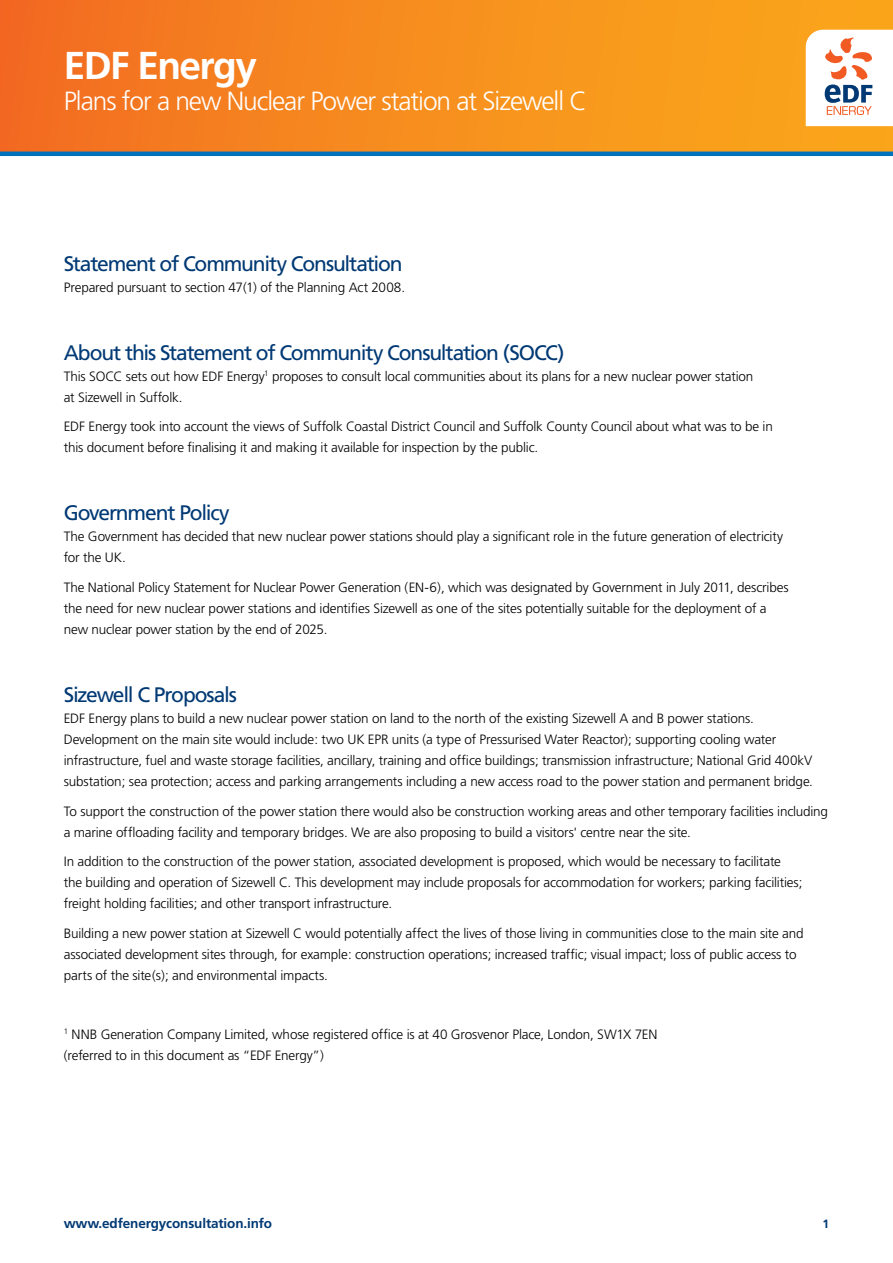
<style>
.page{position:relative;width:893px;height:1263px;background:#fff}
.page>*{position:absolute;margin:0;border:0;box-sizing:border-box;transform-origin:0 0}
.t1{font:700 38.85px "Frutiger";letter-spacing:-.04em;color:#fff}
.t2{font:300 26.25px "Frutiger";letter-spacing:-.04em;color:#fff}
.t3{font:21px "Frutiger";letter-spacing:-.055em;color:#003974}
.t4{font:300 13.5px/21px "Frutiger";letter-spacing:-.01em;color:#000}
.t5{font:700 13.5px "Frutiger";letter-spacing:-.01em;color:#003974}
.t6{font:700 12px "Frutiger";color:#003974}
</style>
<div class="page">
<div style="left:0;top:0;width:893px;height:154px;background:linear-gradient(to right,#f36e22,#fbac1a)"></div>
<svg style="left:806px;top:30px;width:87px;height:96px"></svg>
<hr style="left:0;top:152px;width:893px;height:4px;background:#0072bc">
<h1 class="t1" style="left:64px;top:42px;width:195px">EDF Energy</h1>
<h2 class="t2" style="left:64px;top:87px;width:525px">Plans for a new Nuclear Power station at Sizewell C</h2>
<h3 class="t3" style="left:64px;top:251px;width:340px">Statement of Community Consultation</h3>
<p class="t4" style="left:64px;top:277px;width:343px">Prepared pursuant to section 47(1) of the Planning Act 2008.</p>
<h3 class="t3" style="left:64px;top:340px;width:502px">About this Statement of Community Consultation (SOCC)</h3>
<p class="t4" style="left:64px;top:366px;width:691px">This SOCC sets out how EDF Energy<sup>1</sup> proposes to consult local communities about its plans for a new nuclear power station at Sizewell in Suffolk.</p>
<p class="t4" style="left:64px;top:416px;width:711px">EDF Energy took into account the views of Suffolk Coastal District Council and Suffolk County Council about what was to be in this document before finalising it and making it available for inspection by the public.</p>
<h3 class="t3" style="left:64px;top:501px;width:167px">Government Policy</h3>
<p class="t4" style="left:64px;top:526px;width:721px">The Government has decided that new nuclear power stations should play a significant role in the future generation of electricity for the UK.</p>
<p class="t4" style="left:64px;top:577px;width:726px">The National Policy Statement for Nuclear Power Generation (EN-6), which was designated by Government in July 2011, describes the need for new nuclear power stations and identifies Sizewell as one of the sites potentially suitable for the deployment of a new nuclear power station by the end of 2025.</p>
<h3 class="t3" style="left:64px;top:682px;width:175px">Sizewell C Proposals</h3>
<p class="t4" style="left:64px;top:708px;width:751px">EDF Energy plans to build a new nuclear power station on land to the north of the existing Sizewell A and B power stations.<br>Development on the main site would include: two UK EPR units (a type of Pressurised Water Reactor); supporting cooling water infrastructure, fuel and waste storage facilities, ancillary, training and office buildings; transmission infrastructure; National Grid 400kV substation; sea protection; access and parking arrangements including a new access road to the power station and permanent bridge.</p>
<p class="t4" style="left:64px;top:800px;width:766px">To support the construction of the power station there would also be construction working areas and other temporary facilities including a marine offloading facility and temporary bridges. We are also proposing to build a visitors' centre near the site.</p>
<p class="t4" style="left:64px;top:851px;width:740px">In addition to the construction of the power station, associated development is proposed, which would be necessary to facilitate the building and operation of Sizewell C. This development may include proposals for accommodation for workers; parking facilities; freight holding facilities; and other transport infrastructure.</p>
<p class="t4" style="left:64px;top:923px;width:741px">Building a new power station at Sizewell C would potentially affect the lives of those living in communities close to the main site and associated development sites through, for example: construction operations; increased traffic; visual impact; loss of public access to parts of the site(s); and environmental impacts.</p>
<p class="t4" style="left:64px;top:1023px;width:595px"><sup>1</sup> NNB Generation Company Limited, whose registered office is at 40 Grosvenor Place, London, SW1X 7EN (referred to in this document as “EDF Energy”)</p>
<p class="t5" style="left:64px;top:1215px;width:210px">www.edfenergyconsultation.info</p>
<p class="t6" style="left:822px;top:1216px;width:8px">1</p>
</div>
